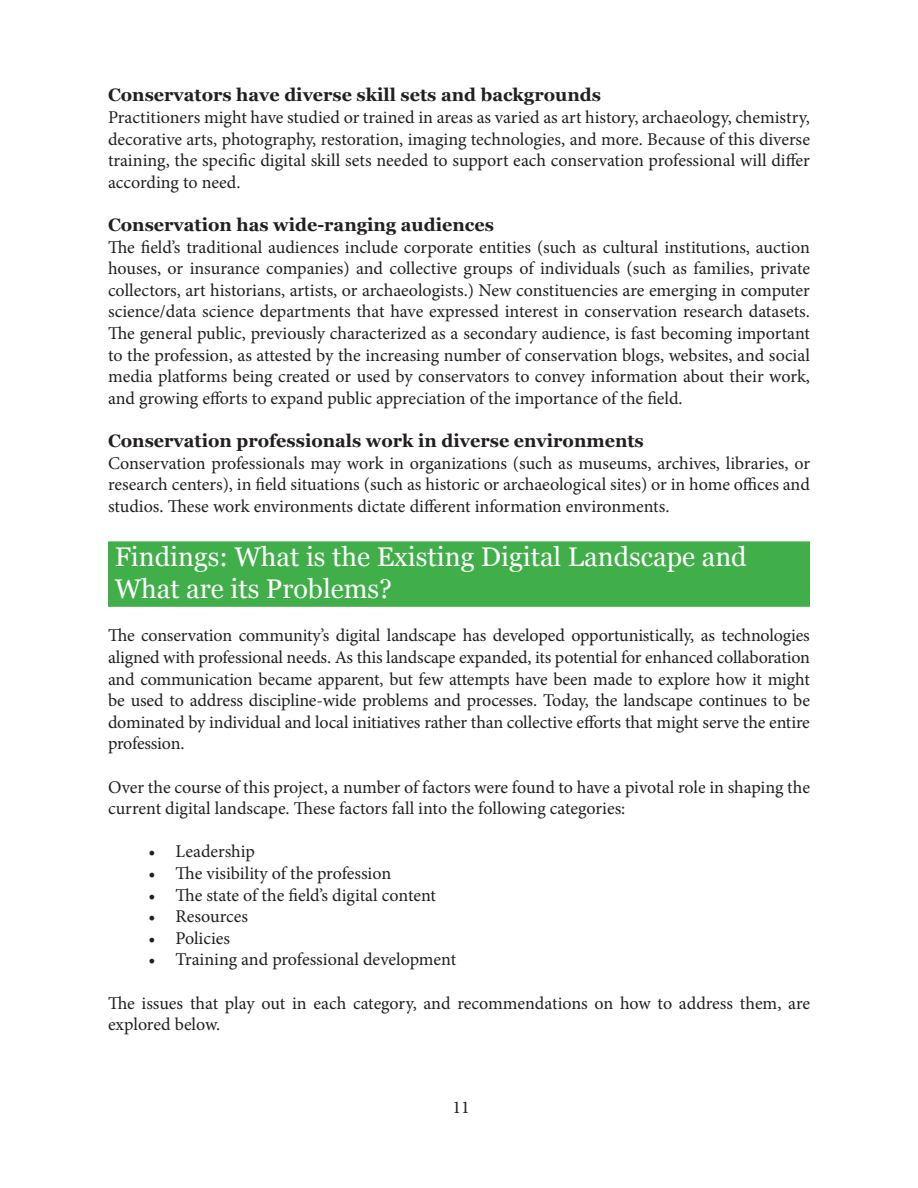
<style>
.page{position:relative;width:918px;height:1188px;background:#fff}
.page>*{position:absolute;margin:0;border:0;box-sizing:border-box;transform-origin:0 0}
.Header_1{font:27px "Georgia";color:#fff}
.Body{font:18px/21.6px "Minion Pro";letter-spacing:-.005em;color:#231f20;text-align:justify}
.Header_3{font:700 18px "Georgia";color:#231f20}
</style>
<div class="page">
<div style="left:108px;top:541px;width:702px;height:33px;background:#40ae49"></div>
<div style="left:108px;top:574px;width:702px;height:33px;background:#40ae49"></div>
<p class="Header_3" style="left:108px;top:82px;width:494px">Conservators have diverse skill sets and backgrounds</p>
<p class="Body" style="left:108px;top:107px;width:704px">Practitioners might have studied or trained in areas as varied as art history, archaeology, chemistry, decorative arts, photography, restoration, imaging technologies, and more. Because of this diverse training, the specific digital skill sets needed to support each conservation professional will differ according to need.</p>
<p class="Header_3" style="left:108px;top:211px;width:387px">Conservation has wide-ranging audiences</p>
<p class="Body" style="left:108px;top:236px;width:704px">The field’s traditional audiences include corporate entities (such as cultural institutions, auction houses, or insurance companies) and collective groups of individuals (such as families, private collectors, art historians, artists, or archaeologists.) New constituencies are emerging in computer science/data science departments that have expressed interest in conservation research datasets.<br>The general public, previously characterized as a secondary audience, is fast becoming important to the profession, as attested by the increasing number of conservation blogs, websites, and social media platforms being created or used by conservators to convey information about their work, and growing efforts to expand public appreciation of the importance of the field.</p>
<p class="Header_3" style="left:108px;top:427px;width:537px">Conservation professionals work in diverse environments</p>
<p class="Body" style="left:108px;top:452px;width:704px">Conservation professionals may work in organizations (such as museums, archives, libraries, or research centers), in field situations (such as historic or archaeological sites) or in home offices and studios. These work environments dictate different information environments.</p>
<p class="Header_1" style="left:115px;top:537px;width:634px">Findings: What is the Existing Digital Landscape and</p>
<p class="Header_1" style="left:115px;top:569px;width:279px">What are its Problems?</p>
<p class="Body" style="left:108px;top:625px;width:704px">The conservation community’s digital landscape has developed opportunistically, as technologies aligned with professional needs. As this landscape expanded, its potential for enhanced collaboration and communication became apparent, but few attempts have been made to explore how it might be used to address discipline-wide problems and processes. Today, the landscape continues to be dominated by individual and local initiatives rather than collective efforts that might serve the entire profession.</p>
<p class="Body" style="left:108px;top:776px;width:704px">Over the course of this project, a number of factors were found to have a pivotal role in shaping the current digital landscape. These factors fall into the following categories:</p>
<p class="Body" style="left:148px;top:841px;width:108px">• Leadership</p>
<p class="Body" style="left:148px;top:863px;width:244px">• The visibility of the profession</p>
<p class="Body" style="left:148px;top:884px;width:289px">• The state of the field’s digital content</p>
<p class="Body" style="left:148px;top:906px;width:101px">• Resources</p>
<p class="Body" style="left:148px;top:927px;width:83px">• Policies</p>
<p class="Body" style="left:148px;top:949px;width:309px">• Training and professional development</p>
<p class="Body" style="left:108px;top:992px;width:704px">The issues that play out in each category, and recommendations on how to address them, are explored below.</p>
<p class="Body" style="left:452px;top:1096px;width:19px">11</p>
</div>
